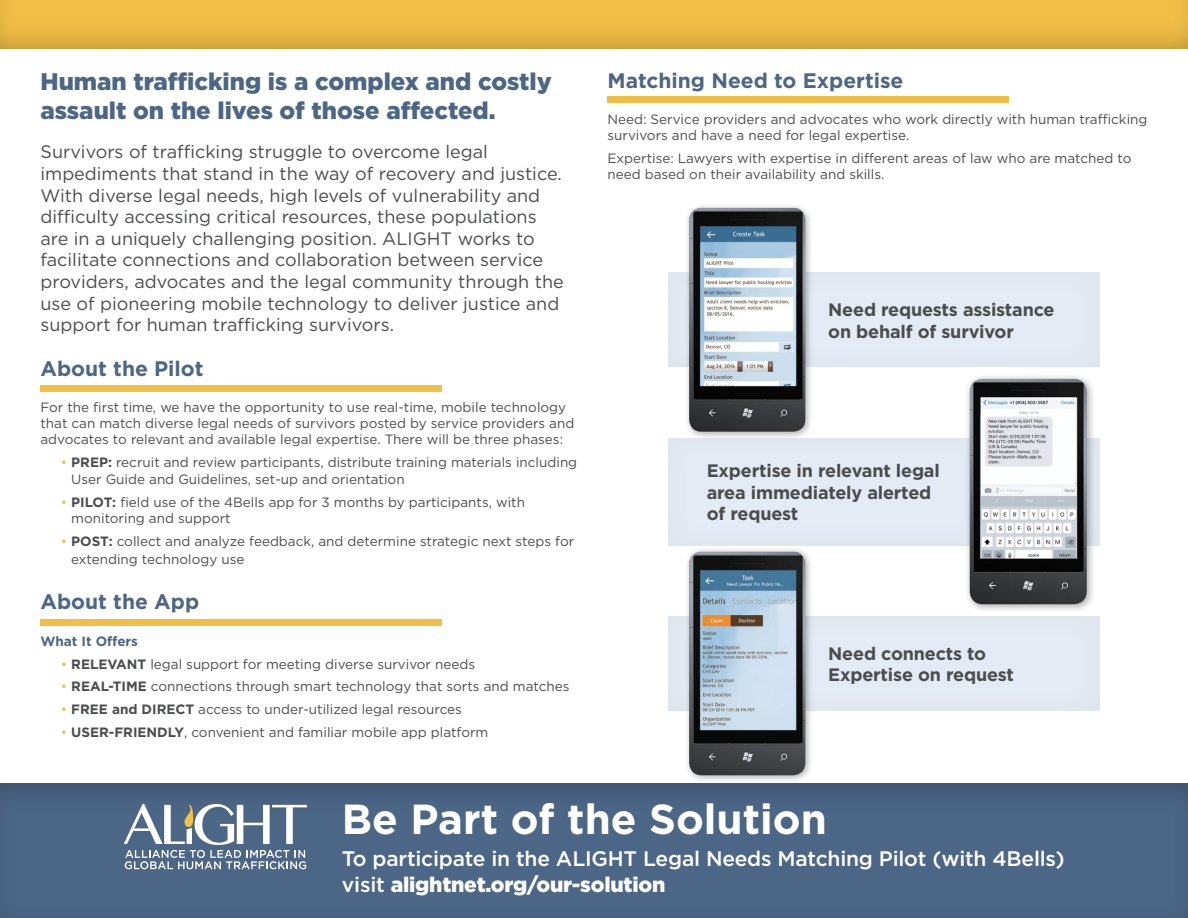
<style>
.page{position:relative;width:1188px;height:918px;background:#fff}
.page>*{position:absolute;margin:0;border:0;box-sizing:border-box;transform-origin:0 0}
.t1{font:700 42px "Gotham";color:#fff}
.t2{font:900 24px/28.8px "Gotham";color:#4c6686}
.t3{font:500 21px/25.5px "Gotham";letter-spacing:-.01em;color:#fff}
.t4{font:700 21px "Gotham";color:#4c6686}
.t5{font:18px/21.6px "Gotham";color:#4b4c4d}
.t6{font:700 18px/21.6px "Gotham";letter-spacing:-.01em;color:#4b4c4d}
.t7{font:13.5px/16.2px "Gotham";color:#4b4c4d}
.t8{font:700 13.5px "Gotham";color:#4c6686}
.s1{color:#f1bf46}
.s2{font-weight:700}
.s3{font-weight:900}
</style>
<div class="page">
<div style="left:0;top:781px;width:1188px;height:137px;background:#231f20;opacity:.35"></div>
<div style="left:0;top:0;width:1188px;height:50px;background:#231f20;opacity:.35"></div>
<svg style="left:124px;top:804px;width:183px;height:65px"></svg>
<div style="left:40px;top:385px;width:402px;height:7px;background:#f1bf46"></div>
<div style="left:40px;top:619px;width:402px;height:7px;background:#f1bf46"></div>
<div style="left:667px;top:271px;width:434px;height:97px;background:#e3ebf4"></div>
<div style="left:684px;top:203px;width:129px;height:237px;background:#231f20;opacity:.35"></div>
<img style="left:689px;top:208px;width:116px;height:224px">
<div style="left:667px;top:436px;width:434px;height:110px;background:#e4ebf5"></div>
<div style="left:965px;top:374px;width:131px;height:239px;background:#231f20;opacity:.35"></div>
<img style="left:970px;top:379px;width:117px;height:225px">
<div style="left:667px;top:615px;width:434px;height:96px;background:#e3ebf4"></div>
<div style="left:684px;top:547px;width:130px;height:237px;background:#231f20;opacity:.35"></div>
<img style="left:689px;top:551px;width:116px;height:224px">
<div style="left:608px;top:97px;width:401px;height:6px;background:#f1bf46"></div>
<p class="t2" style="left:40px;top:67px;width:513px">Human trafficking is a complex and costly assault on the lives of those affected.</p>
<p class="t5" style="left:40px;top:141px;width:525px">Survivors of trafficking struggle to overcome legal impediments that stand in the way of recovery and justice.<br>With diverse legal needs, high levels of vulnerability and difficulty accessing critical resources, these populations are in a uniquely challenging position. ALIGHT works to facilitate connections and collaboration between service providers, advocates and the legal community through the use of pioneering mobile technology to deliver justice and support for human trafficking survivors.</p>
<p class="t4" style="left:40px;top:354px;width:165px">About the Pilot</p>
<p class="t7" style="left:40px;top:399px;width:535px">For the first time, we have the opportunity to use real-time, mobile technology that can match diverse legal needs of survivors posted by service providers and advocates to relevant and available legal expertise. There will be three phases:</p>
<p class="t7" style="left:71px;top:454px;width:508px;text-indent:-11px"><span class="s1">•</span> <span class="s2">PREP:</span> recruit and review participants, distribute training materials including<br>User Guide and Guidelines, set-up and orientation</p>
<p class="t7" style="left:71px;top:493px;width:455px;text-indent:-11px"><span class="s1">•</span> <span class="s2">PILOT:</span> field use of the 4Bells app for 3 months by participants, with monitoring and support</p>
<p class="t7" style="left:71px;top:532px;width:504px;line-height:18px;text-indent:-11px"><span class="s1">•</span> <span class="s2">POST:</span> collect and analyze feedback, and determine strategic next steps for extending technology use</p>
<p class="t4" style="left:40px;top:588px;width:160px">About the App</p>
<p class="t8" style="left:40px;top:632px;width:99px">What It Offers</p>
<p class="t7" style="left:61px;top:655px;width:416px"><span class="s1">•</span> <span class="s2">RELEVANT</span> legal support for meeting diverse survivor needs</p>
<p class="t7" style="left:61px;top:678px;width:510px"><span class="s1">•</span> <span class="s2">REAL-TIME</span> connections through smart technology that sorts and matches</p>
<p class="t7" style="left:61px;top:701px;width:403px"><span class="s1">•</span> <span class="s2">FREE and DIRECT</span> access to under-utilized legal resources</p>
<p class="t7" style="left:61px;top:724px;width:429px"><span class="s1">•</span> <span class="s2">USER-FRIENDLY</span>, convenient and familiar mobile app platform</p>
<p class="t4" style="left:608px;top:66px;width:298px">Matching Need to Expertise</p>
<p class="t7" style="left:608px;top:111px;width:542px">Need: Service providers and advocates who work directly with human trafficking survivors and have a need for legal expertise.</p>
<p class="t7" style="left:608px;top:150px;width:525px">Expertise: Lawyers with expertise in different areas of law who are matched to need based on their availability and skills.</p>
<p class="t6" style="left:828px;top:299px;width:228px">Need requests assistance on behalf of survivor</p>
<p class="t6" style="left:707px;top:460px;width:235px">Expertise in relevant legal area immediately alerted of request</p>
<p class="t6" style="left:828px;top:642px;width:187px">Need connects to<br>Expertise on request</p>
<p class="t1" style="left:342px;top:791px;width:487px">Be Part of the Solution</p>
<p class="t3" style="left:342px;top:846px;width:724px">To participate in the ALIGHT Legal Needs Matching Pilot (with 4Bells) visit <span class="s3">alightnet.org/our-solution</span></p>
</div>
